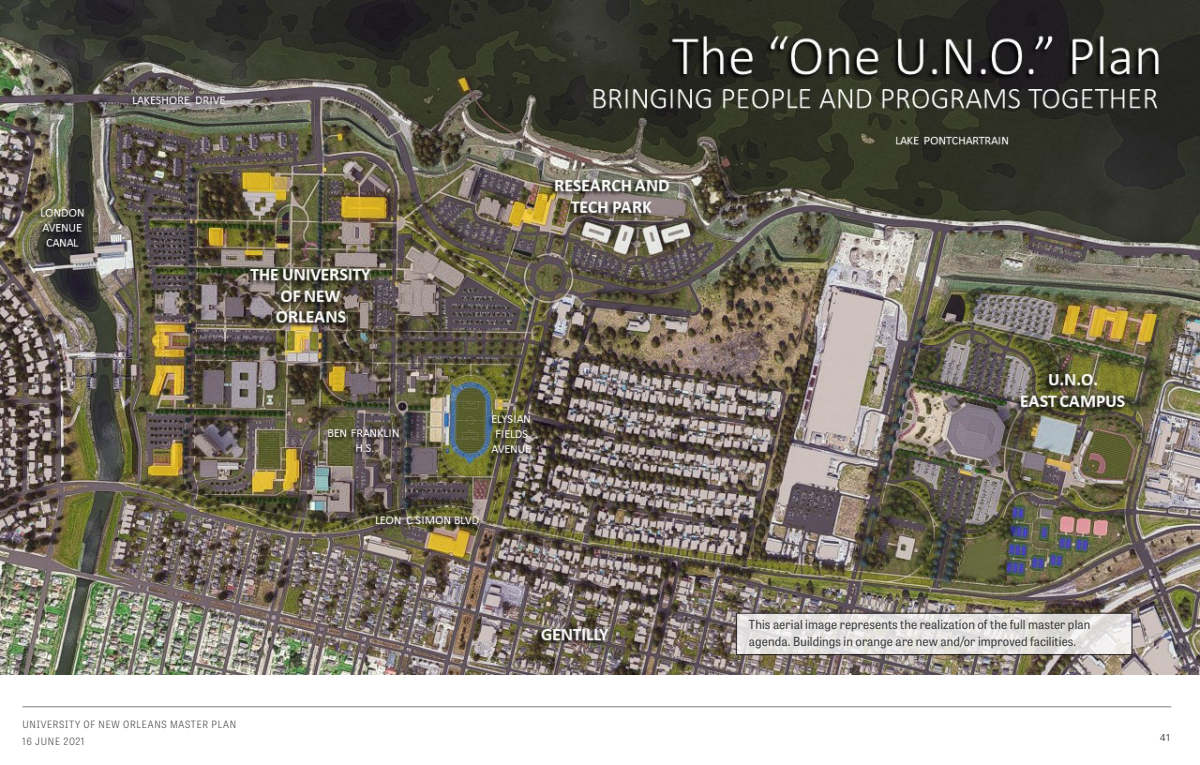
<style>
.page{position:relative;width:1200px;height:765px;background:#fff}
.page>*{position:absolute;margin:0;border:0;box-sizing:border-box;transform-origin:0 0}
.Content_Page__Body_T{font:12.5px/17.5px "Tablet Gothic Narrow";letter-spacing:.01em;color:#3e3e3f}
.t1{font:10px/17.5px "Tablet Gothic Narrow Lt";letter-spacing:.075em;color:#545557}
.t2{font:300 10px "Univers";color:#231f20}
</style>
<div class="page">
<hr style="left:22px;top:707px;width:1149px;height:1px;background:#7f7e81">
<img style="left:0;top:0;width:1200px;height:675px">
<svg style="left:738px;top:615px;width:393px;height:38px;background:#e5e3e2"></svg>
<div style="left:736px;top:613px;width:397px;height:42px;border:1px solid #231f20"></div>
<p class="t1" style="left:22px;top:715px;width:215px">UNIVERSITY OF NEW ORLEANS MASTER PLAN<br>16 JUNE 2021</p>
<p class="Content_Page__Body_T" style="left:749px;top:615px;width:343px">This aerial image represents the realization of the full master plan agenda. Buildings in orange are new and/or improved facilities.</p>
<p class="t2" style="left:1160px;top:731px;width:13px">41</p>
</div>
